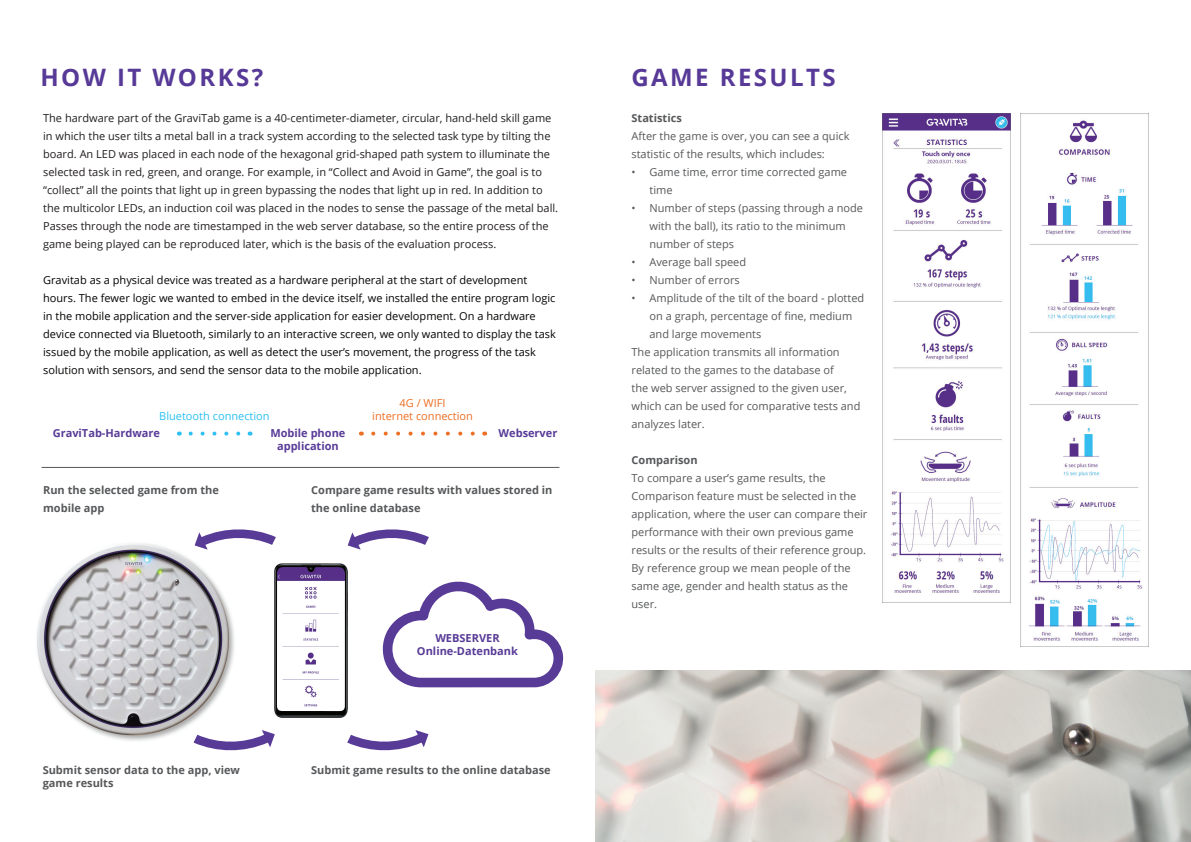
<style>
.page{position:relative;width:1191px;height:842px;background:#fff}
.page>*{position:absolute;margin:0;border:0;box-sizing:border-box;transform-origin:0 0}
.t1{font:700 24px "Open Sans";letter-spacing:.1em;color:#573997}
.t2{font:11px/18px "Open Sans";color:#57585a}
.t3{font:11px/18px "Open Sans";color:#231f20}
.t4{font:11px/18px "Open Sans";color:#040503}
.t5{font:700 11px/18px "Open Sans";color:#57585a}
.t6{font:700 11px/13.2px "Open Sans";color:#583b97;text-align:center}
.t7{font:11px "Open Sans";color:#ec6f24}
.t8{font:11px "Open Sans";color:#2bc0f1}
</style>
<div class="page">
<img style="left:37px;top:543px;width:198px;height:200px">
<svg style="left:382px;top:581px;width:182px;height:106px"></svg>
<svg style="left:194px;top:730px;width:81px;height:21px"></svg>
<svg style="left:347px;top:730px;width:81px;height:21px"></svg>
<svg style="left:348px;top:529px;width:81px;height:21px"></svg>
<svg style="left:195px;top:529px;width:81px;height:21px"></svg>
<hr style="left:42px;top:467px;width:517px;height:1px;background:#57585a">
<svg style="left:191px;top:432px;width:59px;height:4px"></svg>
<svg style="left:373px;top:432px;width:102px;height:4px"></svg>
<img style="left:274px;top:564px;width:74px;height:153px">
<img style="left:882px;top:113px;width:128px;height:489px">
<img style="left:1020px;top:113px;width:128px;height:533px">
<img style="left:595px;top:670px;width:596px;height:172px">
<h1 class="t1" style="left:41px;top:61px;width:224px">HOW IT WORKS?</h1>
<p class="t3" style="left:43px;top:109px;width:516px">The hardware part of the GraviTab game is a 40-centimeter-diameter, circular, hand-held skill game in which the user tilts a metal ball in a track system according to the selected task type by tilting the board. An LED was placed in each node of the hexagonal grid-shaped path system to illuminate the selected task in red, green, and orange. For example, in “Collect and Avoid in Game”, the goal is to “collect” all the points that light up in green bypassing the nodes that light up in red. In addition to the multicolor LEDs, an induction coil was placed in the nodes to sense the passage of the metal ball.<br>Passes through the node are timestamped in the web server database, so the entire process of the game being played can be reproduced later, which is the basis of the evaluation process.</p>
<p class="t4" style="left:43px;top:271px;width:514px">Gravitab as a physical device was treated as a hardware peripheral at the start of development hours. The fewer logic we wanted to embed in the device itself, we installed the entire program logic in the mobile application and the server-side application for easier development. On a hardware device connected via Bluetooth, similarly to an interactive screen, we only wanted to display the task issued by the mobile application, as well as detect the user’s movement, the progress of the task solution with sensors, and send the sensor data to the mobile application.</p>
<p class="t7" style="left:399px;top:395px;width:48px">4G / WIFI</p>
<p class="t8" style="left:159px;top:409px;width:112px">Bluetooth connection</p>
<p class="t7" style="left:372px;top:409px;width:102px">internet connection</p>
<p class="t6" style="left:53px;top:427px;width:109px">GraviTab-Hardware</p>
<p class="t6" style="left:270px;top:426px;width:76px">Mobile phone application</p>
<p class="t6" style="left:498px;top:427px;width:60px">Webserver</p>
<p class="t5" style="left:43px;top:481px;width:177px">Run the selected game from the mobile app</p>
<p class="t5" style="left:43px;top:763px;width:199px;line-height:13.2px">Submit sensor data to the app, view game results</p>
<p class="t5" style="left:311px;top:481px;width:243px">Compare game results with values stored in the online database</p>
<p class="t6" style="left:417px;top:631px;width:102px">WEBSERVER<br>Online-Datenbank</p>
<p class="t5" style="left:311px;top:761px;width:241px">Submit game results to the online database</p>
<h1 class="t1" style="left:631px;top:61px;width:205px">GAME RESULTS</h1>
<p class="t5" style="left:631px;top:109px;width:52px">Statistics</p>
<p class="t2" style="left:631px;top:127px;width:219px">After the game is over, you can see a quick statistic of the results, which includes:</p>
<p class="t2" style="left:649px;top:163px;width:199px;text-indent:-18px">• Game time, error time corrected game time</p>
<p class="t2" style="left:649px;top:199px;width:215px;text-indent:-18px">• Number of steps (passing through a node with the ball), its ratio to the minimum number of steps</p>
<p class="t2" style="left:631px;top:253px;width:116px">• Average ball speed</p>
<p class="t2" style="left:631px;top:271px;width:110px">• Number of errors</p>
<p class="t2" style="left:631px;top:289px;width:234px">• Amplitude of the tilt of the board - plotted</p>
<p class="t2" style="left:649px;top:307px;width:204px">on a graph, percentage of fine, medium</p>
<p class="t2" style="left:649px;top:325px;width:113px">and large movements</p>
<p class="t2" style="left:631px;top:343px;width:210px">The application transmits all information</p>
<p class="t2" style="left:631px;top:361px;width:204px">related to the games to the database of</p>
<p class="t2" style="left:631px;top:379px;width:217px">the web server assigned to the given user,</p>
<p class="t2" style="left:631px;top:396px;width:230px">which can be used for comparative tests and</p>
<p class="t2" style="left:631px;top:414px;width:75px">analyzes later.</p>
<p class="t5" style="left:631px;top:451px;width:68px">Comparison</p>
<p class="t2" style="left:631px;top:468px;width:237px">To compare a user’s game results, the Comparison feature must be selected in the application, where the user can compare their performance with their own previous game results or the results of their reference group.<br>By reference group we mean people of the same age, gender and health status as the user.</p>
</div>
